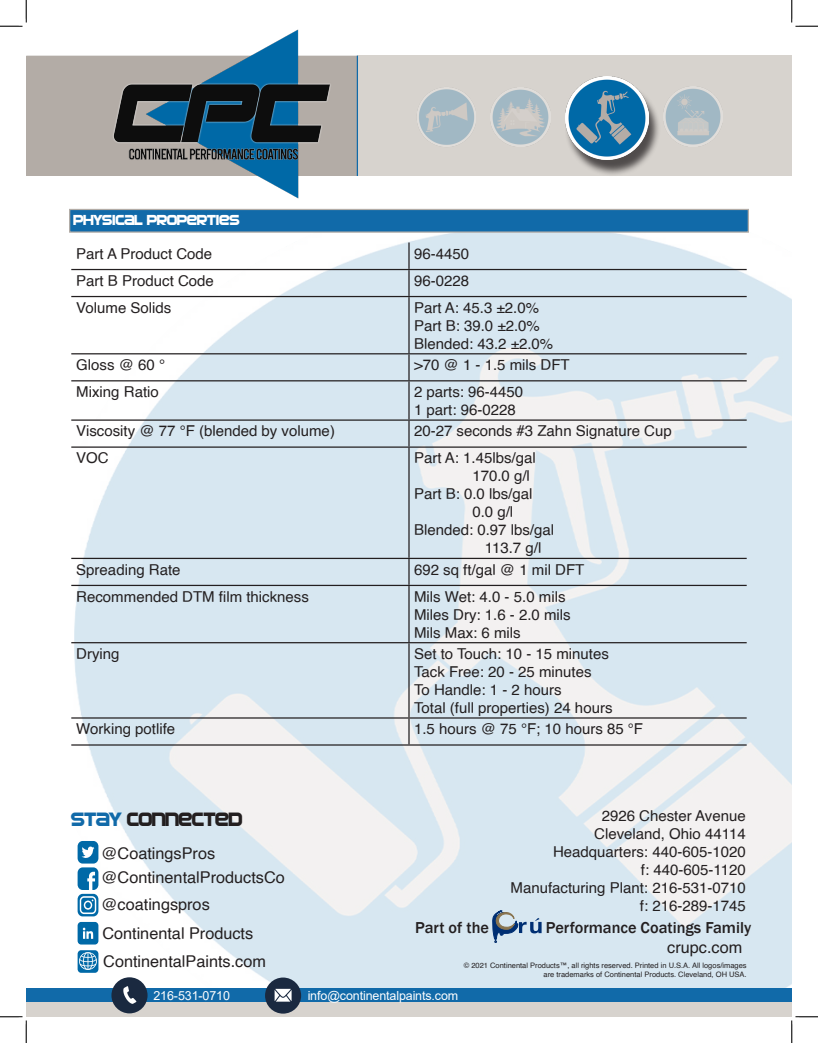
<style>
.page{position:relative;width:818px;height:1043px;background:#fff}
.page>*{position:absolute;margin:0;border:0;box-sizing:border-box;transform-origin:0 0}
.t1{font:20px "SF Automaton";color:#231f20}
.t2{font:16.25px "Helvetica";color:#231f20}
.t3{font:500 16.25px "Franklin Gothic";color:#231f20}
.t4{font:15px "Helvetica";color:#231f20}
.t5{font:15px "SF Automaton";color:#fff}
.t6{font:12.5px "Arial";letter-spacing:-.01em;color:#fff}
.t7{font:7.5px "Helvetica";color:#231f20}
.s1{color:#116aa9}
</style>
<div class="page">
<img style="left:69px;top:208px;width:722px;height:780px">
<div style="left:69px;top:209px;width:679px;height:24px;background:#116aa9;border:1px solid #b3aca6"></div>
<hr style="left:71px;top:269px;width:338px;height:1px;background:#231f20">
<hr style="left:409px;top:269px;width:337px;height:1px;background:#231f20">
<svg style="left:408px;top:242px;width:1px;height:54px"></svg>
<hr style="left:71px;top:296px;width:338px;height:1px;background:#231f20">
<hr style="left:409px;top:296px;width:337px;height:1px;background:#231f20">
<hr style="left:408px;top:297px;width:1px;height:56px;background:#231f20">
<hr style="left:71px;top:353px;width:338px;height:1px;background:#231f20">
<hr style="left:409px;top:353px;width:337px;height:1px;background:#231f20">
<svg style="left:408px;top:354px;width:1px;height:26px"></svg>
<hr style="left:71px;top:380px;width:338px;height:1px;background:#231f20">
<hr style="left:409px;top:380px;width:337px;height:1px;background:#231f20">
<hr style="left:408px;top:381px;width:1px;height:38px;background:#231f20">
<hr style="left:71px;top:419px;width:338px;height:2px;background:#231f20">
<hr style="left:409px;top:419px;width:337px;height:2px;background:#231f20">
<svg style="left:408px;top:421px;width:1px;height:25px"></svg>
<hr style="left:71px;top:446px;width:338px;height:2px;background:#231f20">
<hr style="left:409px;top:446px;width:337px;height:2px;background:#231f20">
<hr style="left:408px;top:448px;width:1px;height:110px;background:#231f20">
<hr style="left:71px;top:558px;width:338px;height:1px;background:#231f20">
<hr style="left:409px;top:558px;width:337px;height:1px;background:#231f20">
<svg style="left:408px;top:559px;width:1px;height:26px"></svg>
<hr style="left:71px;top:585px;width:338px;height:1px;background:#231f20">
<hr style="left:409px;top:585px;width:337px;height:1px;background:#231f20">
<hr style="left:408px;top:586px;width:1px;height:56px;background:#231f20">
<hr style="left:71px;top:642px;width:338px;height:1px;background:#231f20">
<hr style="left:409px;top:642px;width:337px;height:1px;background:#231f20">
<hr style="left:408px;top:643px;width:1px;height:74px;background:#231f20">
<hr style="left:71px;top:717px;width:338px;height:1px;background:#231f20">
<hr style="left:409px;top:717px;width:337px;height:1px;background:#231f20">
<svg style="left:408px;top:718px;width:1px;height:26px"></svg>
<hr style="left:71px;top:744px;width:338px;height:1px;background:#231f20">
<hr style="left:409px;top:744px;width:337px;height:1px;background:#231f20">
<div style="left:78px;top:867px;width:20px;height:23px;background:#0069a7;border-radius:5px"></div>
<svg style="left:87px;top:871px;width:8px;height:19px"></svg>
<svg style="left:78px;top:893px;width:20px;height:23px"></svg>
<svg style="left:80px;top:896px;width:16px;height:18px"></svg>
<div style="left:78px;top:841px;width:20px;height:22px;background:#0069a7;border-radius:5px"></div>
<svg style="left:81px;top:846px;width:13px;height:12px"></svg>
<div style="left:78px;top:922px;width:20px;height:22px;background:#0069a7;border-radius:4px"></div>
<svg style="left:83px;top:927px;width:10px;height:11px"></svg>
<div style="left:78px;top:950px;width:20px;height:22px;background:#0069a7;border-radius:4px"></div>
<svg style="left:79px;top:952px;width:18px;height:17px"></svg>
<div style="left:26px;top:988px;width:765px;height:14px;background:#116aa9"></div>
<div style="left:26px;top:1002px;width:765px;height:14px;background:#d7d3ce"></div>
<div style="left:111px;top:977px;width:36px;height:36px;background:#1a2940;border-radius:50%"></div>
<svg style="left:123px;top:986px;width:13px;height:17px"></svg>
<div style="left:265px;top:977px;width:36px;height:36px;background:#1a2940;border-radius:50%"></div>
<svg style="left:274px;top:988px;width:17px;height:13px"></svg>
<svg style="left:492px;top:910px;width:49px;height:32px;background:#9db2c6"></svg>
<div style="left:27px;top:56px;width:764px;height:119px;background:#b3aca6"></div>
<img style="left:102px;top:29px;width:238px;height:170px">
<div style="left:357px;top:56px;width:434px;height:120px;background:#d7d3ce"></div>
<hr style="left:357px;top:56px;width:1px;height:120px;background:#116aa9">
<img style="left:417px;top:88px;width:58px;height:59px">
<div style="left:564px;top:81px;width:97px;height:96px;background:#231f20;opacity:.75"></div>
<img style="left:565px;top:76px;width:83px;height:83px">
<img style="left:663px;top:87px;width:59px;height:59px">
<img style="left:491px;top:87px;width:59px;height:60px">
<svg style="left:0;top:0;width:27px;height:27px"></svg>
<svg style="left:0;top:1016px;width:27px;height:26px"></svg>
<svg style="left:791px;top:0;width:27px;height:27px"></svg>
<svg style="left:790px;top:1015px;width:28px;height:27px"></svg>
<p class="t5" style="left:73px;top:211px;width:167px">PHYSICAL PROPERTIES</p>
<p class="t4" style="left:76px;top:242px;width:137px">Part A Product Code</p>
<p class="t4" style="left:414px;top:242px;width:57px">96-4450</p>
<p class="t4" style="left:76px;top:269px;width:139px">Part B Product Code</p>
<p class="t4" style="left:414px;top:269px;width:57px">96-0228</p>
<p class="t4" style="left:76px;top:296px;width:97px">Volume Solids</p>
<p class="t4" style="left:414px;top:296px;width:126px">Part A: 45.3 ±2.0%</p>
<p class="t4" style="left:414px;top:314px;width:127px">Part B: 39.0 ±2.0%</p>
<p class="t4" style="left:414px;top:332px;width:141px">Blended: 43.2 ±2.0%</p>
<p class="t4" style="left:76px;top:353px;width:90px">Gloss @ 60 °</p>
<p class="t4" style="left:414px;top:353px;width:157px">&gt;70 @ 1 - 1.5 mils DFT</p>
<p class="t4" style="left:76px;top:380px;width:84px">Mixing Ratio</p>
<p class="t4" style="left:414px;top:380px;width:111px">2 parts: 96-4450</p>
<p class="t4" style="left:414px;top:398px;width:103px">1 part: 96-0228</p>
<p class="t4" style="left:76px;top:419px;width:260px">Viscosity @ 77 °F (blended by volume)</p>
<p class="t4" style="left:414px;top:419px;width:259px">20-27 seconds #3 Zahn Signature Cup</p>
<p class="t4" style="left:76px;top:446px;width:34px">VOC</p>
<p class="t4" style="left:414px;top:446px;width:123px">Part A: 1.45lbs/gal</p>
<p class="t4" style="left:472px;top:464px;width:59px">170.0 g/l</p>
<p class="t4" style="left:414px;top:482px;width:120px">Part B: 0.0 lbs/gal</p>
<p class="t4" style="left:472px;top:500px;width:42px">0.0 g/l</p>
<p class="t4" style="left:414px;top:518px;width:142px">Blended: 0.97 lbs/gal</p>
<p class="t4" style="left:485px;top:536px;width:58px">113.7 g/l</p>
<p class="t4" style="left:76px;top:558px;width:106px">Spreading Rate</p>
<p class="t4" style="left:414px;top:558px;width:172px">692 sq ft/gal @ 1 mil DFT</p>
<p class="t4" style="left:76px;top:585px;width:234px">Recommended DTM film thickness</p>
<p class="t4" style="left:414px;top:585px;width:153px">Mils Wet: 4.0 - 5.0 mils</p>
<p class="t4" style="left:414px;top:603px;width:158px">Miles Dry: 1.6 - 2.0 mils</p>
<p class="t4" style="left:414px;top:621px;width:108px">Mils Max: 6 mils</p>
<p class="t4" style="left:76px;top:642px;width:45px">Drying</p>
<p class="t4" style="left:414px;top:642px;width:196px">Set to Touch: 10 - 15 minutes</p>
<p class="t4" style="left:414px;top:660px;width:179px">Tack Free: 20 - 25 minutes</p>
<p class="t4" style="left:414px;top:678px;width:149px">To Handle: 1 - 2 hours</p>
<p class="t4" style="left:414px;top:696px;width:200px">Total (full properties) 24 hours</p>
<p class="t4" style="left:76px;top:717px;width:100px">Working potlife</p>
<p class="t4" style="left:414px;top:717px;width:231px">1.5 hours @ 75 °F; 10 hours 85 °F</p>
<p class="t4" style="left:601px;top:803px;width:146px">2926 Chester Avenue</p>
<p class="t4" style="left:594px;top:821px;width:153px">Cleveland, Ohio 44114</p>
<p class="t4" style="left:553px;top:839px;width:194px">Headquarters: 440-605-1020</p>
<p class="t4" style="left:641px;top:857px;width:106px">f: 440-605-1120</p>
<p class="t4" style="left:510px;top:875px;width:237px">Manufacturing Plant: 216-531-0710</p>
<p class="t4" style="left:639px;top:893px;width:107px">f: 216-289-1745</p>
<p class="t1" style="left:71px;top:807px;width:172px"><span class="s1">STAY</span> CONNECTED</p>
<p class="t2" style="left:101px;top:840px;width:116px">@CoatingsPros</p>
<p class="t2" style="left:101px;top:864px;width:185px">@ContinentalProductsCo</p>
<p class="t2" style="left:101px;top:891px;width:110px">@coatingspros</p>
<p class="t2" style="left:102px;top:921px;width:152px">Continental Products</p>
<p class="t3" style="left:415px;top:917px;width:75px">Part of the</p>
<p class="t3" style="left:546px;top:917px;width:207px">Performance Coatings Family</p>
<p class="t2" style="left:667px;top:934px;width:76px">crupc.com</p>
<p class="t2" style="left:103px;top:948px;width:164px">ContinentalPaints.com</p>
<p class="t7" style="left:463px;top:959px;width:284px">© 2021 Continental Products™, all rights reserved. Printed in U.S.A. All logos/images</p>
<p class="t7" style="left:543px;top:968px;width:204px">are trademarks of Continental Products. Cleveland, OH USA.</p>
<p class="t6" style="left:153px;top:987px;width:78px">216-531-0710</p>
<p class="t6" style="left:307px;top:987px;width:152px">info@continentalpaints.com</p>
</div>
